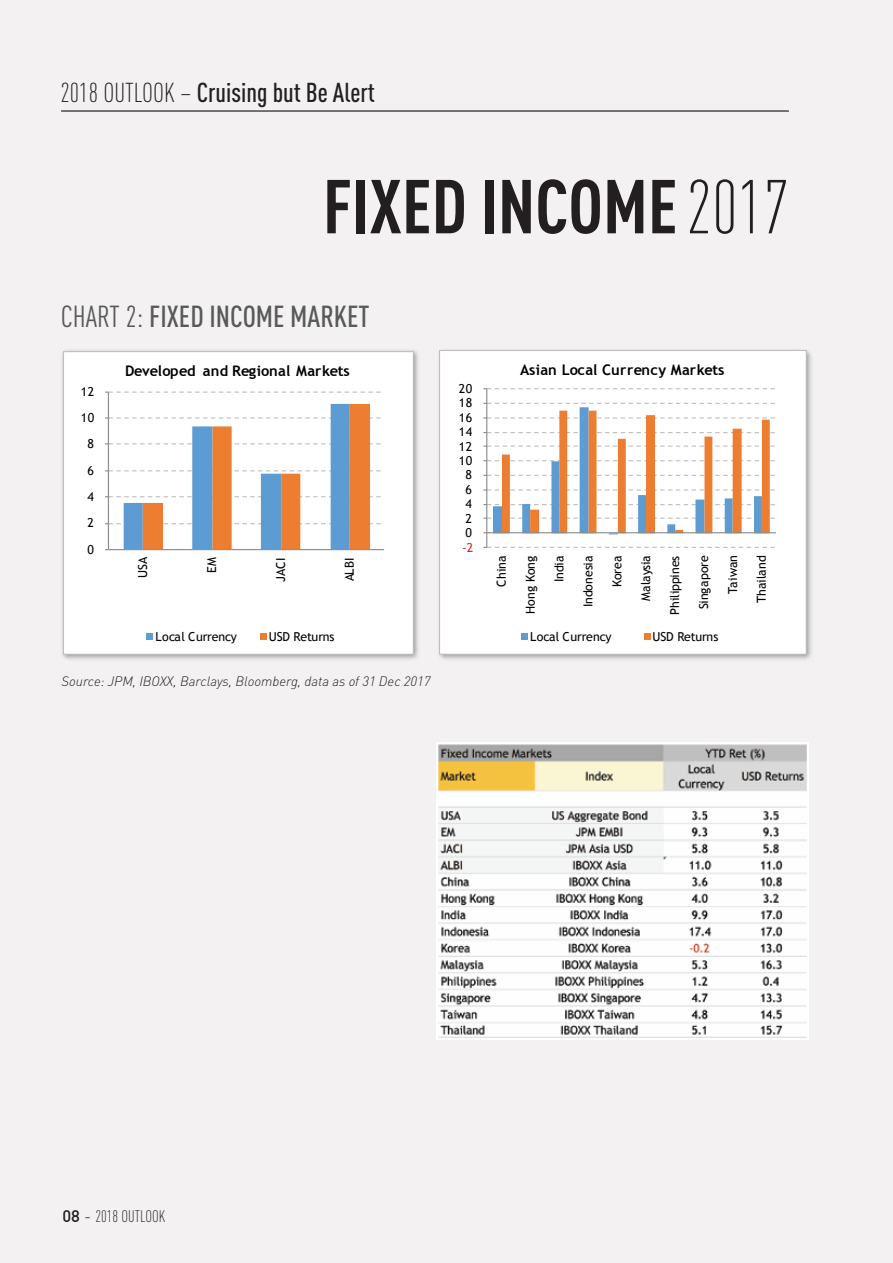
<style>
.page{position:relative;width:893px;height:1263px;background:#f3f1f1}
.page>*{position:absolute;margin:0;border:0;box-sizing:border-box;transform-origin:0 0}
.t1{font:700 75px "DIN Cond";color:#231f20}
.t2{font:500 30px "DIN Cond";color:#58595b}
.t3{font:500 27px "DIN Cond";color:#231f20}
.t4{font:300 16.5px "DIN Cond";color:#231f20}
.t5{font:700 14.7px "Trebuchet MS";letter-spacing:.005em;color:#010101}
.t6{font:italic 300 13.5px "DIN";color:#231f20}
.t7{font:12.3px "Trebuchet MS";color:#010101}
.t8{font:12.3px "Trebuchet MS";letter-spacing:-.02em;color:#010101}
.t9{font:12.3px "Trebuchet MS";color:#ed1d24}
.s1{font-weight:300}
.s2{font-weight:400}
.s3{font-family:"DIN";font-weight:500}
.s4{font-family:"DIN"}
</style>
<div class="page">
<hr style="left:61px;top:110px;width:728px;height:2px;background:#231f20">
<img style="left:62px;top:350px;width:357px;height:310px">
<div style="left:63px;top:351px;width:350px;height:303px;background:#fff"></div>
<hr style="left:108px;top:392px;width:1px;height:158px;background:#898989">
<svg style="left:105px;top:404px;width:276px;height:146px"></svg>
<svg style="left:105px;top:392px;width:276px;height:1px"></svg>
<hr style="left:108px;top:549px;width:276px;height:1px;background:#898989">
<div style="left:146px;top:633px;width:7px;height:7px;background:#5d9bd3"></div>
<div style="left:260px;top:633px;width:7px;height:7px;background:#ed7d31"></div>
<div style="left:63px;top:351px;width:351px;height:304px;border:1px solid #c0bfbf"></div>
<img style="left:438px;top:349px;width:374px;height:311px">
<div style="left:440px;top:351px;width:366px;height:303px;background:#fff"></div>
<hr style="left:486px;top:389px;width:1px;height:158px;background:#898989">
<svg style="left:483px;top:547px;width:292px;height:1px"></svg>
<svg style="left:483px;top:403px;width:293px;height:131px"></svg>
<svg style="left:483px;top:388px;width:292px;height:1px"></svg>
<hr style="left:487px;top:532px;width:289px;height:1px;background:#898989">
<div style="left:521px;top:633px;width:7px;height:7px;background:#5d9bd3"></div>
<div style="left:644px;top:633px;width:6px;height:7px;background:#ed7d31"></div>
<div style="left:439px;top:350px;width:368px;height:305px;border:1px solid #c0bfbf"></div>
<img style="left:437px;top:742px;width:371px;height:298px">
<h3 class="t3" style="left:61px;top:76px;width:316px"><span class="s1">2018 OUTLOOK –</span> Cruising but Be Alert</h3>
<h1 class="t1" style="left:323px;top:161px;width:468px">FIXED INCOME<span class="s1">2017</span></h1>
<h2 class="t2" style="left:61px;top:298px;width:310px"><span class="s2">CHART 2:</span> FIXED INCOME MARKET</h2>
<p class="t7" style="left:81px;top:384px;width:15px">12</p>
<p class="t7" style="left:81px;top:410px;width:15px">10</p>
<p class="t7" style="left:88px;top:437px;width:8px">8</p>
<p class="t7" style="left:88px;top:463px;width:8px">6</p>
<p class="t7" style="left:88px;top:489px;width:8px">4</p>
<p class="t7" style="left:88px;top:516px;width:8px">2</p>
<p class="t7" style="left:88px;top:542px;width:8px">0</p>
<p class="t5" style="left:125px;top:361px;width:226px">Developed and Regional Markets</p>
<p class="t7" style="left:136px;top:578px;width:22px;rotate:-90deg">USA</p>
<p class="t7" style="left:205px;top:573px;width:17px;rotate:-90deg">EM</p>
<p class="t7" style="left:273px;top:581px;width:25px;rotate:-90deg">JACI</p>
<p class="t7" style="left:342px;top:581px;width:25px;rotate:-90deg">ALBI</p>
<p class="t7" style="left:156px;top:629px;width:83px">Local Currency</p>
<p class="t8" style="left:269px;top:629px;width:67px">USD Returns</p>
<p class="t6" style="left:61px;top:673px;width:370px">Source: JPM, IBOXX, Barclays, Bloomberg, data as of 31 Dec 2017</p>
<p class="t7" style="left:459px;top:381px;width:15px">20</p>
<p class="t7" style="left:459px;top:396px;width:15px">18</p>
<p class="t7" style="left:459px;top:410px;width:15px">16</p>
<p class="t7" style="left:459px;top:424px;width:15px">14</p>
<p class="t7" style="left:459px;top:439px;width:15px">12</p>
<p class="t7" style="left:459px;top:453px;width:15px">10</p>
<p class="t7" style="left:466px;top:468px;width:8px">8</p>
<p class="t7" style="left:466px;top:482px;width:8px">6</p>
<p class="t7" style="left:466px;top:497px;width:8px">4</p>
<p class="t7" style="left:466px;top:511px;width:8px">2</p>
<p class="t9" style="left:462px;top:540px;width:13px">-2</p>
<p class="t7" style="left:466px;top:525px;width:8px">0</p>
<p class="t5" style="left:520px;top:360px;width:206px">Asian Local Currency Markets</p>
<p class="t7" style="left:494px;top:587px;width:33px;rotate:-90deg">China</p>
<p class="t7" style="left:523px;top:614px;width:59px;rotate:-90deg">Hong Kong</p>
<p class="t7" style="left:552px;top:582px;width:28px;rotate:-90deg">India</p>
<p class="t7" style="left:581px;top:607px;width:53px;rotate:-90deg">Indonesia</p>
<p class="t7" style="left:610px;top:587px;width:33px;rotate:-90deg">Korea</p>
<p class="t7" style="left:639px;top:601px;width:47px;rotate:-90deg">Malaysia</p>
<p class="t7" style="left:668px;top:615px;width:61px;rotate:-90deg">Philippines</p>
<p class="t7" style="left:696px;top:609px;width:56px;rotate:-90deg">Singapore</p>
<p class="t7" style="left:725px;top:594px;width:41px;rotate:-90deg">Taiwan</p>
<p class="t7" style="left:754px;top:603px;width:49px;rotate:-90deg">Thailand</p>
<p class="t7" style="left:530px;top:629px;width:83px">Local Currency</p>
<p class="t8" style="left:653px;top:629px;width:67px">USD Returns</p>
<h3 class="t4" style="left:62px;top:1206px;width:104px"><span class="s3">08</span> <span class="s4">-</span> 2018 OUTLOOK</h3>
</div>
